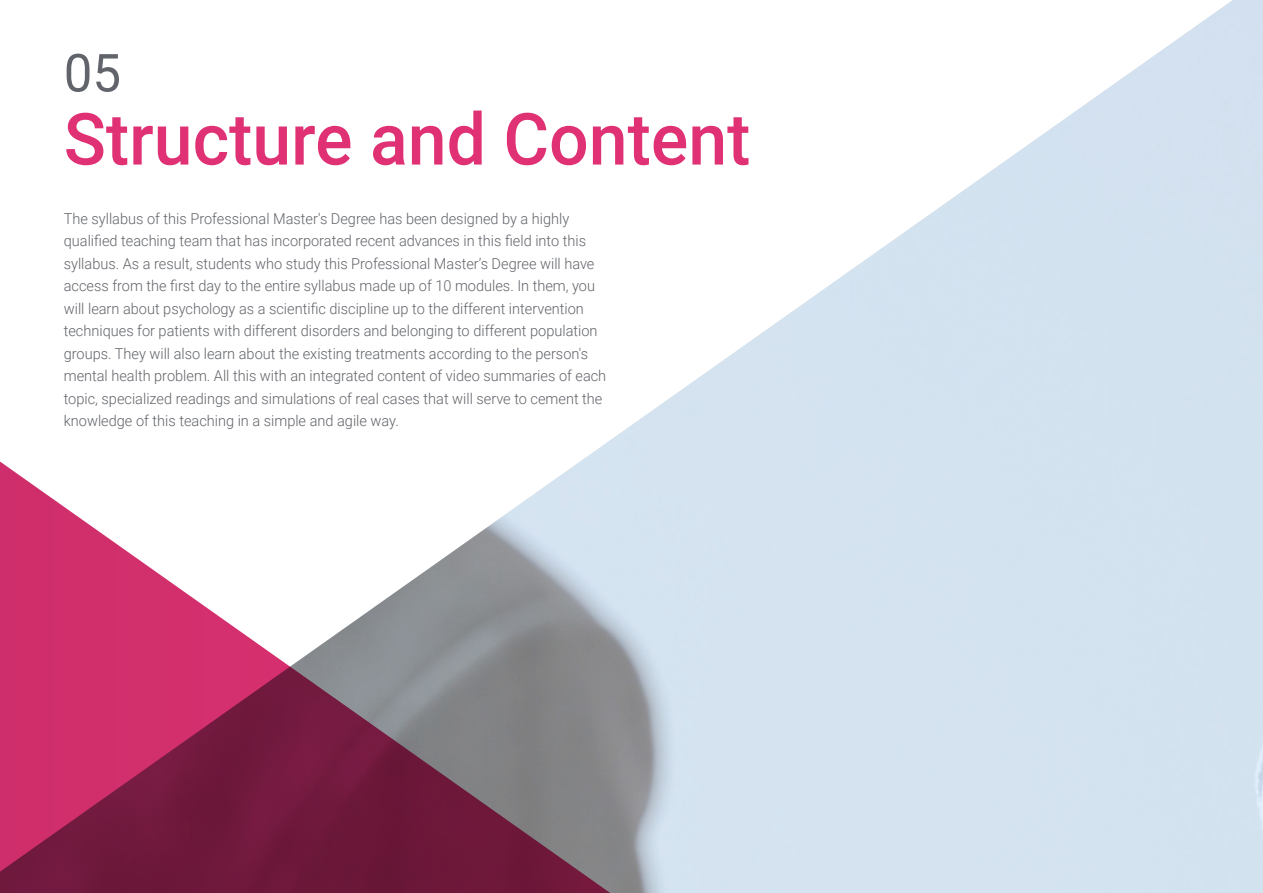
<style>
.page{position:relative;width:1263px;height:893px;background:#fff}
.page>*{position:absolute;margin:0;border:0;box-sizing:border-box;transform-origin:0 0}
.t1{font:500 72px "Roboto";color:#df3174}
.t2{font:52.5px "Roboto";color:#61646a}
.t3{font:300 15px/22.5px "Roboto";color:#61646a}
</style>
<div class="page">
<svg style="left:0;top:446px;width:640px;height:447px"></svg>
<h2 class="t2" style="left:64px;top:36px;width:59px">05</h2>
<h1 class="t1" style="left:64px;top:89px;width:688px">Structure and Content</h1>
<p class="t3" style="left:64px;top:207px;width:544px">The syllabus of this Professional Master's Degree has been designed by a highly qualified teaching team that has incorporated recent advances in this field into this syllabus. As a result, students who study this Professional Master’s Degree will have access from the first day to the entire syllabus made up of 10 modules. In them, you will learn about psychology as a scientific discipline up to the different intervention techniques for patients with different disorders and belonging to different population groups. They will also learn about the existing treatments according to the person's mental health problem. All this with an integrated content of video summaries of each topic, specialized readings and simulations of real cases that will serve to cement the knowledge of this teaching in a simple and agile way.</p>
</div>
